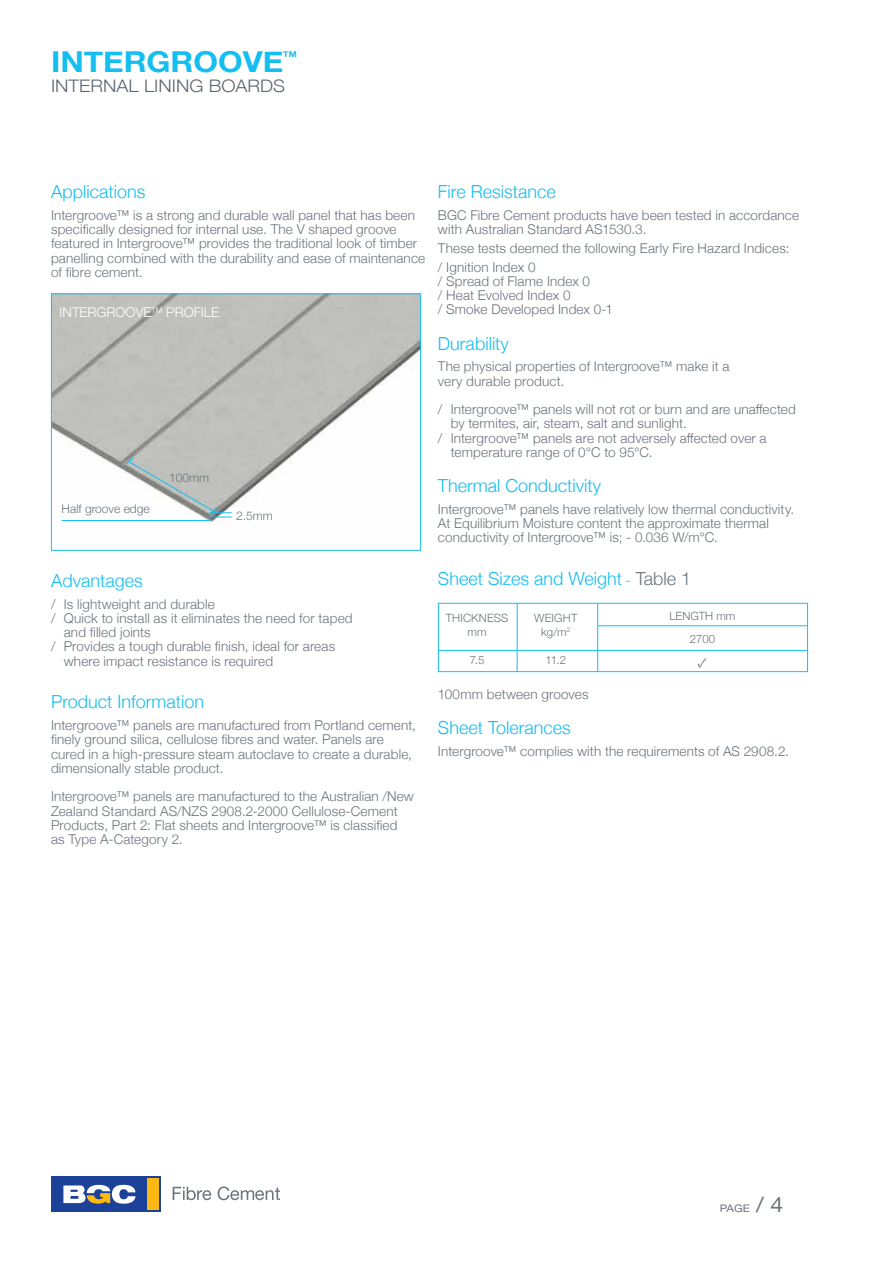
<style>
.page{position:relative;width:893px;height:1263px;background:#fff}
.page>*{position:absolute;margin:0;border:0;box-sizing:border-box;transform-origin:0 0}
.t1{font:700 28.8px "Helvetica Neue";color:#15bef0;scale:1.1 1}
.t2{font:300 18px "Helvetica Neue";color:#15bef0}
.t3{font:300 17.25px "Helvetica Neue";color:#5d6771;scale:1.1 1}
.t4{font:14.25px "Minion Pro";color:#6a747b}
.t5{font:300 13.5px/14.2px "Helvetica Neue";letter-spacing:.01em;color:#6a747b}
.t6{font:300 13.5px "Helvetica Neue";color:#fff}
.t7{font:300 12px "Helvetica Neue";color:#6a747b}
.t8{font:300 11.4px/13.6px "Helvetica Neue";letter-spacing:.005em;color:#6a747b;text-align:center}
.t9{font:10.5px "Helvetica Neue LT Std";color:#6a747b;scale:1.1 1}
.t10{font:700 7.95px "Helvetica Neue";color:#15bef0;scale:1.1 1}
.s1{font-size:13.5px}
.s2{color:#6a747b}
.s3{font-size:21px}
</style>
<div class="page">
<img style="left:53px;top:295px;width:366px;height:227px">
<div style="left:51px;top:293px;width:370px;height:258px;border:1px solid #15bef0"></div>
<div style="left:51px;top:1176px;width:110px;height:36px;background:#1b4298"></div>
<div style="left:147px;top:1178px;width:11px;height:32px;background:#fdb913"></div>
<svg style="left:63px;top:1184px;width:73px;height:20px"></svg>
<svg style="left:173px;top:1187px;width:38px;height:13px"></svg>
<svg style="left:218px;top:1186px;width:62px;height:14px"></svg>
<div style="left:438px;top:603px;width:370px;height:69px;border:1px solid #15bef0"></div>
<hr style="left:438px;top:650px;width:370px;height:1px;background:#15bef0">
<hr style="left:598px;top:625px;width:210px;height:1px;background:#15bef0">
<hr style="left:517px;top:603px;width:1px;height:69px;background:#15bef0">
<hr style="left:597px;top:603px;width:1px;height:69px;background:#15bef0">
<svg style="left:125px;top:457px;width:107px;height:61px"></svg>
<hr style="left:62px;top:520px;width:148px;height:1px;background:#15bef0">
<h1 class="t1" style="left:51px;top:39px;width:213px">INTERGROOVE</h1>
<p class="t10" style="left:283px;top:48px;width:14px">TM</p>
<p class="t3" style="left:51px;top:72px;width:214px">INTERNAL LINING BOARDS</p>
<h2 class="t2" style="left:51px;top:177px;width:96px">Applications</h2>
<p class="t5" style="left:51px;top:207px;width:376px">Intergroove™ is a strong and durable wall panel that has been specifically designed for internal use. The V shaped groove featured in Intergroove™ provides the traditional look of timber panelling combined with the durability and ease of maintenance of fibre cement.</p>
<p class="t6" style="left:60px;top:301px;width:161px">INTERGROOVE<sup>TM</sup> PROFILE</p>
<p class="t7" style="left:62px;top:499px;width:90px">Half groove edge</p>
<p class="t7" style="left:169px;top:467px;width:42px">100mm</p>
<p class="t7" style="left:236px;top:506px;width:38px">2.5mm</p>
<h2 class="t2" style="left:51px;top:566px;width:93px">Advantages</h2>
<p class="t5" style="left:51px;top:596px;width:165px">/ Is lightweight and durable</p>
<p class="t5" style="left:51px;top:610px;width:303px">/ Quick to install as it eliminates the need for taped</p>
<p class="t5" style="left:64px;top:624px;width:89px">and filled joints</p>
<p class="t5" style="left:51px;top:638px;width:286px">/ Provides a tough durable finish, ideal for areas</p>
<p class="t5" style="left:64px;top:653px;width:211px">where impact resistance is required</p>
<h2 class="t2" style="left:51px;top:687px;width:155px">Product Information</h2>
<p class="t5" style="left:51px;top:717px;width:366px">Intergroove™ panels are manufactured from Portland cement, finely ground silica, cellulose fibres and water. Panels are cured in a high-pressure steam autoclave to create a durable, dimensionally stable product.</p>
<p class="t5" style="left:51px;top:788px;width:364px">Intergroove™ panels are manufactured to the Australian /New Zealand Standard AS/NZS 2908.2-2000 Cellulose-Cement Products, Part 2: Flat sheets and Intergroove™ is classified as Type A-Category 2.</p>
<h2 class="t2" style="left:438px;top:177px;width:119px">Fire Resistance</h2>
<p class="t5" style="left:438px;top:207px;width:363px">BGC Fibre Cement products have been tested in accordance with Australian Standard AS1530.3.</p>
<p class="t5" style="left:438px;top:238px;width:353px;line-height:18.8px">These tests deemed the following Early Fire Hazard Indices: / Ignition Index 0</p>
<p class="t5" style="left:438px;top:273px;width:176px">/ Spread of Flame Index 0<br>/ Heat Evolved Index 0<br>/ Smoke Developed Index 0-1</p>
<h2 class="t2" style="left:438px;top:329px;width:72px">Durability</h2>
<p class="t5" style="left:438px;top:358px;width:293px">The physical properties of Intergroove™ make it a very durable product.</p>
<p class="t5" style="left:438px;top:401px;width:359px">/ Intergroove™ panels will not rot or burn and are unaffected</p>
<p class="t5" style="left:451px;top:415px;width:238px">by termites, air, steam, salt and sunlight.</p>
<p class="t5" style="left:438px;top:430px;width:330px">/ Intergroove™ panels are not adversely affected over a</p>
<p class="t5" style="left:451px;top:444px;width:203px">temperature range of 0°C to 95°C.</p>
<h2 class="t2" style="left:438px;top:471px;width:165px">Thermal Conductivity</h2>
<p class="t5" style="left:438px;top:501px;width:358px">Intergroove™ panels have relatively low thermal conductivity.<br>At Equilibrium Moisture content the approximate thermal conductivity of Intergroove™ is; - 0.036 W/m°C.</p>
<h2 class="t2" style="left:438px;top:564px;width:255px">Sheet Sizes and Weight <span class="s1">-</span> <span class="s2">Table 1</span></h2>
<p class="t8" style="left:446px;top:611px;width:64px">THICKNESS</p>
<p class="t8" style="left:669px;top:608px;width:67px">LENGTH mm</p>
<p class="t8" style="left:467px;top:624px;width:21px">mm</p>
<p class="t8" style="left:470px;top:652px;width:16px">7.5</p>
<p class="t8" style="left:534px;top:611px;width:45px">WEIGHT kg/m<sup>2</sup></p>
<p class="t8" style="left:545px;top:652px;width:22px">11.2</p>
<p class="t8" style="left:690px;top:631px;width:27px">2700</p>
<p class="t4" style="left:697px;top:654px;width:11px">•</p>
<p class="t5" style="left:438px;top:686px;width:152px">100mm between grooves</p>
<h2 class="t2" style="left:438px;top:713px;width:134px">Sheet Tolerances</h2>
<p class="t5" style="left:438px;top:743px;width:352px">Intergroove™ complies with the requirements of AS 2908.2.</p>
<p class="t9" style="left:720px;top:1202px;width:59px">PAGE <span class="s3">/ 4</span></p>
</div>
